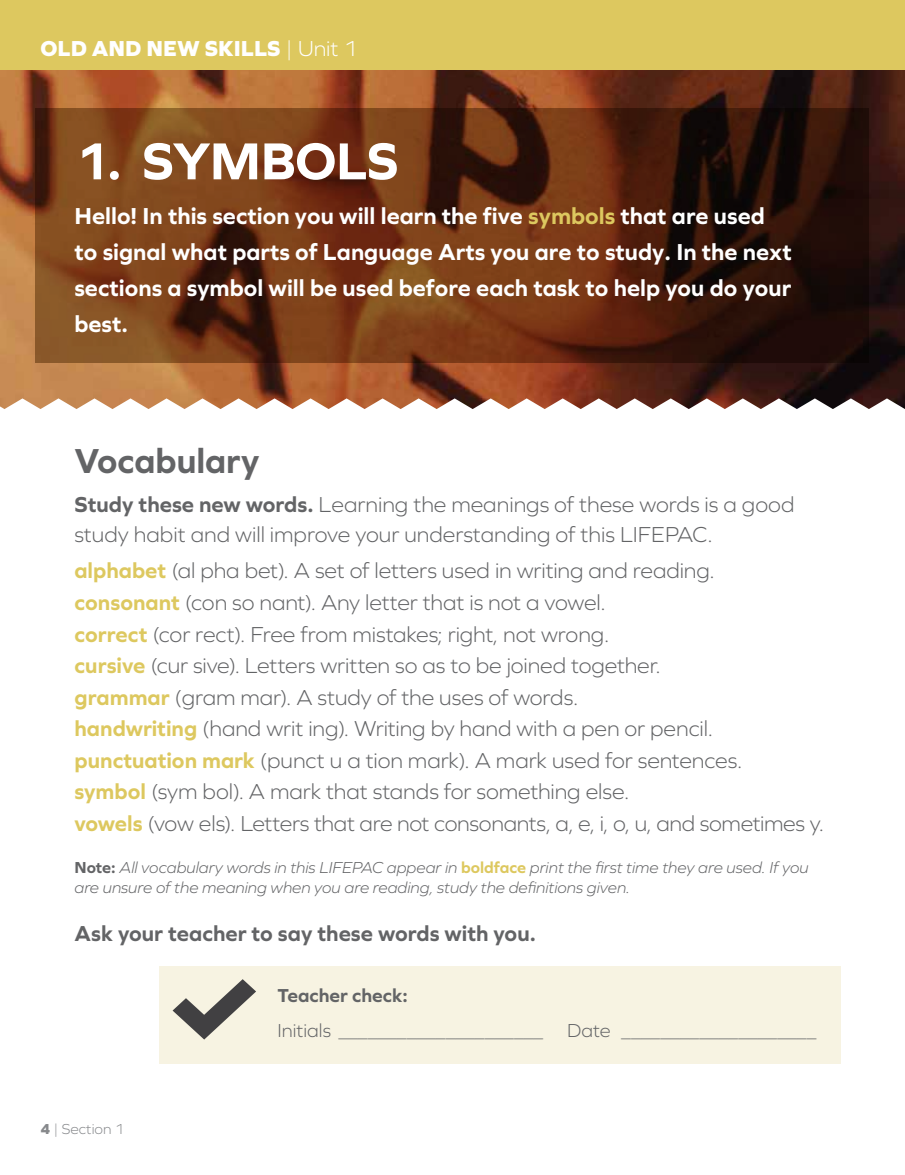
<style>
.page{position:relative;width:905px;height:1175px;background:#fff}
.page>*{position:absolute;margin:0;border:0;box-sizing:border-box;transform-origin:0 0}
.t1{font:700 54px "Graphie";letter-spacing:-.01em;color:#fff}
.t2{font:700 36px "Graphie";letter-spacing:-.005em;color:#636466}
.t3{font:700 24px/36px "Graphie";color:#fff}
.t4{font:300 22.5px/31.5px "Graphie";letter-spacing:-.005em;color:#636466}
.t5{font:700 22.5px "Graphie";color:#636466}
.t6{font:800 22.5px "Graphie";color:#fff}
.t7{font:300 19.5px "Graphie";color:#636466}
.t8{font:700 19.5px "Graphie";color:#636466}
.t9{font:italic 300 16.5px/19.8px "Graphie";color:#636466}
.t10{font:300 15px "Graphie";color:#87898c}
.s1{font-weight:300}
.s2{color:#ddc85f}
.s3{font-weight:700}
.s4{font-weight:700;color:#ddc85f}
.s5{font-weight:700;font-style:normal}
.s6{font-weight:700;font-style:normal;color:#ddc85f}
.s7{font-weight:800}
</style>
<div class="page">
<img style="left:0;top:69px;width:904px;height:329px">
<svg style="left:0;top:398px;width:904px;height:11px"></svg>
<svg style="left:35px;top:108px;width:833px;height:254px;background:#5e2e13"></svg>
<div style="left:159px;top:965px;width:682px;height:98px;background:#f7f3e2"></div>
<svg style="left:172px;top:979px;width:84px;height:60px"></svg>
<div style="left:0;top:0;width:904px;height:69px;background:#ddc85f"></div>
<p class="t6" style="left:40px;top:35px;width:319px">OLD AND NEW SKILLS <span class="s1">| Unit 1</span></p>
<h1 class="t1" style="left:74px;top:129px;width:325px">1. SYMBOLS</h1>
<p class="t3" style="left:74px;top:198px;width:718px">Hello! In this section you will learn the five <span class="s2">symbols</span> that are used to signal what parts of Language Arts you are to study. In the next sections a symbol will be used before each task to help you do your best.</p>
<h2 class="t2" style="left:74px;top:440px;width:186px">Vocabulary</h2>
<p class="t4" style="left:74px;top:489px;width:721px;line-height:30px"><span class="s3">Study these new words.</span> Learning the meanings of these words is a good study habit and will improve your understanding of this LIFEPAC.</p>
<p class="t4" style="left:74px;top:555px;width:751px"><span class="s4">alphabet</span> (al pha bet). A set of letters used in writing and reading. <span class="s4">consonant</span> (con so nant). Any letter that is not a vowel.<br><span class="s4">correct</span> (cor rect). Free from mistakes; right, not wrong.<br><span class="s4">cursive</span> (cur sive). Letters written so as to be joined together.<br><span class="s4">grammar</span> (gram mar). A study of the uses of words.<br><span class="s4">handwriting</span> (hand writ ing). Writing by hand with a pen or pencil. <span class="s4">punctuation mark</span> (punct u a tion mark). A mark used for sentences.<br><span class="s4">symbol</span> (sym bol). A mark that stands for something else.<br><span class="s4">vowels</span> (vow els). Letters that are not consonants, a, e, i, o, u, and sometimes y.</p>
<p class="t9" style="left:74px;top:857px;width:735px"><span class="s5">Note:</span> All vocabulary words in this LIFEPAC appear in <span class="s6">boldface</span> print the first time they are used. If you are unsure of the meaning when you are reading, study the definitions given.</p>
<p class="t5" style="left:74px;top:920px;width:463px">Ask your teacher to say these words with you.</p>
<p class="t10" style="left:40px;top:1120px;width:85px"><span class="s7">4</span> | Section 1</p>
<p class="t8" style="left:277px;top:984px;width:132px">Teacher check:</p>
<p class="t7" style="left:277px;top:1018px;width:540px">Initials _____________________ Date ____________________</p>
</div>
